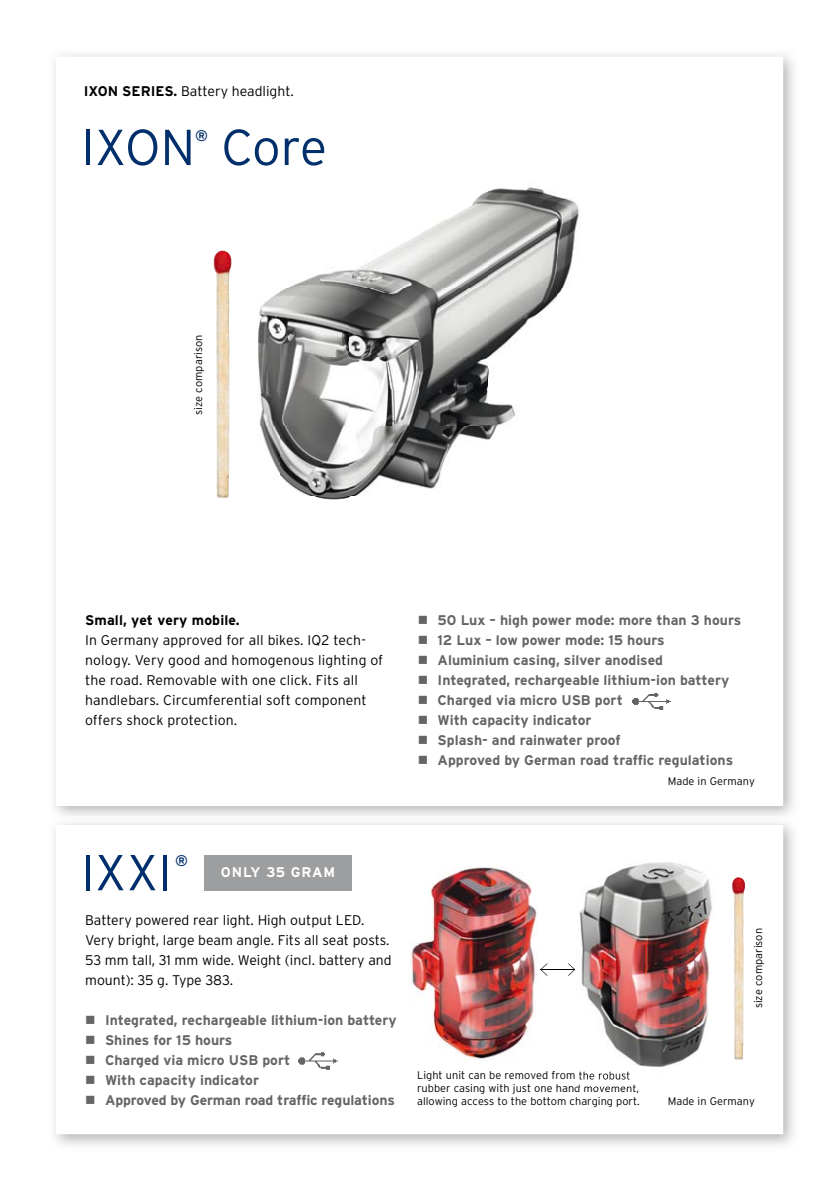
<style>
.page{position:relative;width:840px;height:1191px;background:#fff}
.page>*{position:absolute;margin:0;border:0;box-sizing:border-box;transform-origin:0 0}
.t1{font:300 50.4px "Interstate";color:#002f6b}
.t2{font:700 15.4px "Interstate";color:#002f6b}
.t3{font:700 14px "Interstate";color:#646567}
.t4{font:300 14px/20px "Interstate";color:#000}
.t5{font:700 14px "Interstate";letter-spacing:.01em;color:#000}
.t6{font:700 14px "Interstate";color:#fff}
.t7{font:300 11px/13px "Interstate";color:#000}
.s1{font-weight:700}
</style>
<div class="page">
<img style="left:54px;top:54px;width:740px;height:762px">
<div style="left:57px;top:57px;width:725px;height:748px;background:#fff"></div>
<img style="left:54px;top:823px;width:740px;height:323px">
<div style="left:57px;top:825px;width:725px;height:309px;background:#fff"></div>
<img style="left:220px;top:187px;width:359px;height:313px">
<img style="left:632px;top:693px;width:39px;height:17px">
<img style="left:298px;top:1052px;width:40px;height:18px">
<img style="left:213px;top:251px;width:18px;height:247px">
<div style="left:204px;top:855px;width:147px;height:35px;background:#9c9e9f"></div>
<img style="left:410px;top:867px;width:127px;height:192px">
<hr style="left:540px;top:969px;width:34px;height:1px;background:#000">
<svg style="left:541px;top:963px;width:6px;height:12px"></svg>
<svg style="left:568px;top:963px;width:7px;height:12px"></svg>
<img style="left:732px;top:877px;width:12px;height:183px">
<img style="left:579px;top:862px;width:134px;height:205px">
<img style="left:579px;top:1071px;width:51px;height:9px">
<img style="left:576px;top:1084px;width:60px;height:3px">
<p class="t4" style="left:84px;top:81px;width:211px"><span class="s1">IXON SERIES.</span> Battery headlight.</p>
<h1 class="t1" style="left:81px;top:119px;width:116px">IXON</h1>
<p class="t2" style="left:195px;top:127px;width:14px">®</p>
<h1 class="t1" style="left:221px;top:119px;width:107px">Core</h1>
<p class="t7" style="left:191px;top:415px;width:82px;rotate:-90deg">size comparison</p>
<p class="t5" style="left:85px;top:612px;width:156px">Small, yet very mobile.</p>
<p class="t4" style="left:85px;top:630px;width:299px">In Germany approved for all bikes. IQ2 tech&shy;nology. Very good and homogenous lighting of the road. Removable with one click. Fits all handlebars. Circumferential soft component offers shock protection.</p>
<p class="t3" style="left:417px;top:612px;width:325px">■ 50 Lux – high power mode: more than 3 hours</p>
<p class="t3" style="left:417px;top:632px;width:248px">■ 12 Lux – low power mode: 15 hours</p>
<p class="t3" style="left:417px;top:652px;width:247px">■ Aluminium casing, silver anodised</p>
<p class="t3" style="left:417px;top:672px;width:313px">■ Integrated, rechargeable lithium-ion battery</p>
<p class="t3" style="left:417px;top:692px;width:207px">■ Charged via micro USB port</p>
<p class="t3" style="left:417px;top:712px;width:175px">■ With capacity indicator</p>
<p class="t3" style="left:417px;top:732px;width:204px">■ Splash- and rainwater proof</p>
<p class="t3" style="left:417px;top:752px;width:317px">■ Approved by German road traffic regulations</p>
<p class="t7" style="left:667px;top:775px;width:88px">Made in Germany</p>
<h1 class="t1" style="left:81px;top:844px;width:93px">IXXI</h1>
<p class="t2" style="left:175px;top:852px;width:14px">®</p>
<p class="t4" style="left:85px;top:910px;width:308px">Battery powered rear light. High output LED.<br>Very bright, large beam angle. Fits all seat posts.<br>53 mm tall, 31 mm wide. Weight (incl. battery and mount): 35 g. Type 383.</p>
<p class="t3" style="left:85px;top:1012px;width:313px">■ Integrated, rechargeable lithium-ion battery</p>
<p class="t3" style="left:85px;top:1032px;width:149px">■ Shines for 15 hours</p>
<p class="t3" style="left:85px;top:1052px;width:207px">■ Charged via micro USB port</p>
<p class="t3" style="left:85px;top:1072px;width:175px">■ With capacity indicator</p>
<p class="t3" style="left:85px;top:1092px;width:311px">■ Approved by German road traffic regulations</p>
<p class="t6" style="left:221px;top:864px;width:116px">ONLY 35 GRAM</p>
<p class="t7" style="left:417px;top:1069px;width:224px">Light unit can be removed from the robust rubber casing with just one hand movement, allowing access to the bottom charging port.</p>
<p class="t7" style="left:751px;top:1008px;width:82px;rotate:-90deg">size comparison</p>
<p class="t7" style="left:667px;top:1095px;width:88px">Made in Germany</p>
</div>
